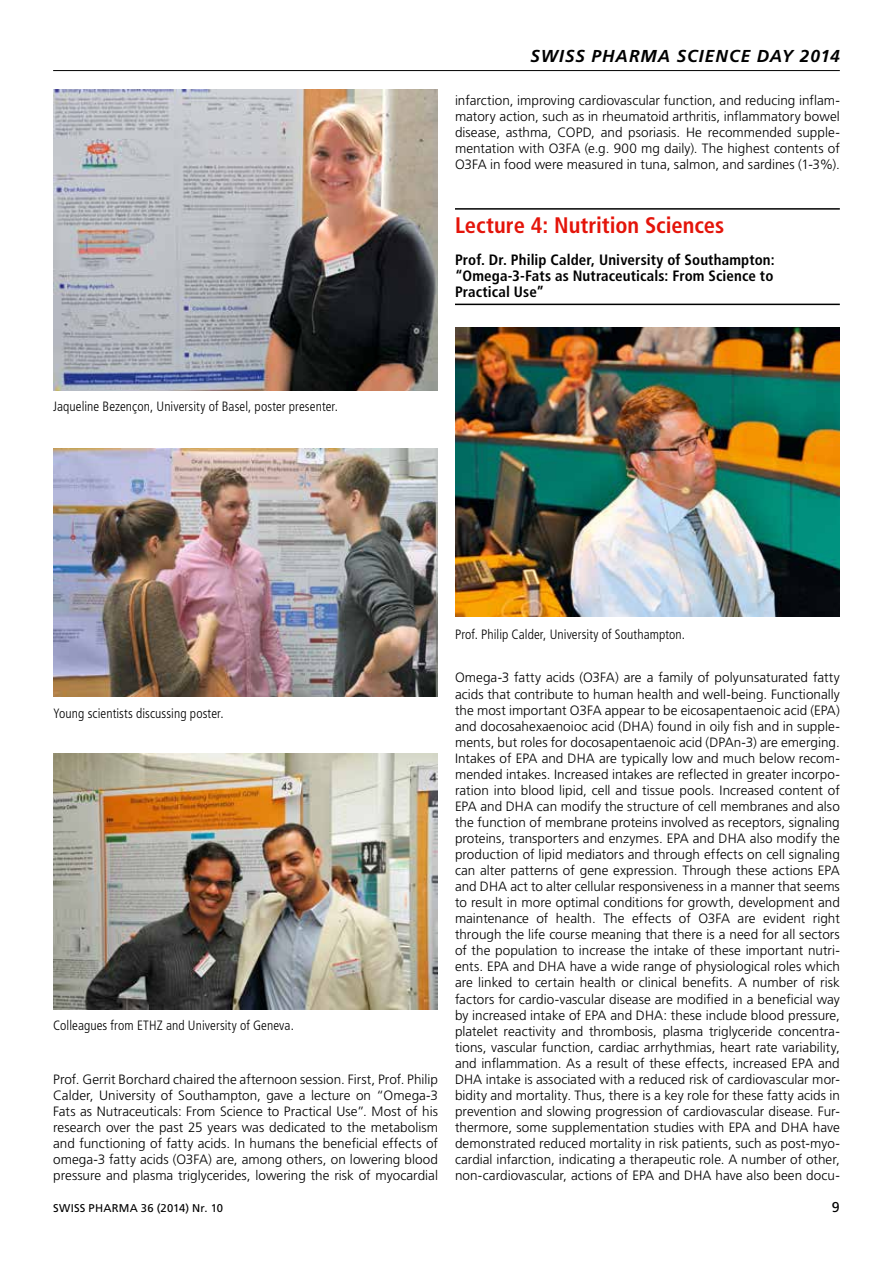
<style>
.page{position:relative;width:893px;height:1263px;background:#fff}
.page>*{position:absolute;margin:0;border:0;box-sizing:border-box;transform-origin:0 0}
.t1{font:700 condensed 22.5px "Frutiger LT Std";color:#e4140a}
.t2{font:italic 700 17.25px "Frutiger LT Std";letter-spacing:.055em;color:#000}
.t3{font:700 condensed 15px/16px "Frutiger LT Std";letter-spacing:.005em;color:#000;text-align:justify}
.t4{font:14.25px "Frutiger LT Std";color:#000}
.t5{font:300 13.5px/16px "Frutiger LT Std";color:#000;text-align:justify}
.t6{font:300 condensed 13.5px "Frutiger LT Std";letter-spacing:.005em;color:#000}
.t7{font:11.25px "Frutiger LT Std";letter-spacing:.02em;color:#000}
</style>
<div class="page">
<hr style="left:53px;top:70px;width:787px;height:1px;background:#000">
<img style="left:53px;top:89px;width:385px;height:301px">
<img style="left:53px;top:448px;width:384px;height:249px">
<img style="left:53px;top:753px;width:385px;height:256px">
<hr style="left:455px;top:208px;width:385px;height:2px;background:#000">
<hr style="left:455px;top:304px;width:385px;height:1px;background:#000">
<img style="left:455px;top:327px;width:385px;height:290px">
<p class="t2" style="left:530px;top:46px;width:311px">SWISS PHARMA SCIENCE DAY 2014</p>
<p class="t5" style="left:455px;top:92px;width:386px">infarction, improving cardiovascular function, and reducing inflam&shy;matory action, such as in rheumatoid arthritis, inflammatory bowel disease, asthma, COPD, and psoriasis. He recommended supple&shy;mentation with O3FA (e.g. 900 mg daily). The highest contents of O3FA in food were measured in tuna, salmon, and sardines (1-3%).</p>
<p class="t6" style="left:53px;top:399px;width:286px">Jaqueline Bezençon, University of Basel, poster presenter.</p>
<h1 class="t1" style="left:455px;top:212px;width:271px">Lecture 4: Nutrition Sciences</h1>
<p class="t3" style="left:455px;top:252px;width:321px">Prof. Dr. Philip Calder, University of Southampton: “Omega-3-Fats as Nutraceuticals: From Science to Practical Use”</p>
<p class="t6" style="left:53px;top:705px;width:172px">Young scientists discussing poster.</p>
<p class="t6" style="left:53px;top:1018px;width:242px">Colleagues from ETHZ and University of Geneva.</p>
<p class="t5" style="left:53px;top:1071px;width:386px">Prof. Gerrit Borchard chaired the afternoon session. First, Prof. Philip Calder, University of Southampton, gave a lecture on “Omega-3<br>Fats as Nutraceuticals: From Science to Practical Use”. Most of his research over the past 25 years was dedicated to the metabolism and functioning of fatty acids. In humans the beneficial effects of omega-3 fatty acids (O3FA) are, among others, on lowering blood pressure and plasma triglycerides, lowering the risk of myocardial</p>
<p class="t6" style="left:455px;top:627px;width:232px">Prof. Philip Calder, University of Southampton.</p>
<p class="t5" style="left:455px;top:670px;width:386px">Omega-3 fatty acids (O3FA) are a family of polyunsaturated fatty acids that contribute to human health and well-being. Functionally the most important O3FA appear to be eicosapentaenoic acid (EPA) and docosahexaenoioc acid (DHA) found in oily fish and in supple&shy;ments, but roles for docosapentaenoic acid (DPAn-3) are emerging.<br>Intakes of EPA and DHA are typically low and much below recom&shy;mended intakes. Increased intakes are reflected in greater incorpo&shy;ration into blood lipid, cell and tissue pools. Increased content of EPA and DHA can modify the structure of cell membranes and also the function of membrane proteins involved as receptors, signaling proteins, transporters and enzymes. EPA and DHA also modify the production of lipid mediators and through effects on cell signaling can alter patterns of gene expression. Through these actions EPA and DHA act to alter cellular responsiveness in a manner that seems to result in more optimal conditions for growth, development and maintenance of health. The effects of O3FA are evident right through the life course meaning that there is a need for all sectors of the population to increase the intake of these important nutri&shy;ents. EPA and DHA have a wide range of physiological roles which are linked to certain health or clinical benefits. A number of risk factors for cardio-vascular disease are modified in a beneficial way by increased intake of EPA and DHA: these include blood pressure, platelet reactivity and thrombosis, plasma triglyceride concentra&shy;tions, vascular function, cardiac arrhythmias, heart rate variability, and inflammation. As a result of these effects, increased EPA and DHA intake is associated with a reduced risk of cardiovascular mor&shy;bidity and mortality. Thus, there is a key role for these fatty acids in prevention and slowing progression of cardiovascular disease. Fur&shy;thermore, some supplementation studies with EPA and DHA have demonstrated reduced mortality in risk patients, such as post-myo&shy;cardial infarction, indicating a therapeutic role. A number of other, non-cardiovascular, actions of EPA and DHA have also been docu-</p>
<p class="t7" style="left:53px;top:1202px;width:171px">SWISS PHARMA 36 (2014) Nr. 10</p>
<p class="t4" style="left:832px;top:1199px;width:9px">9</p>
</div>
